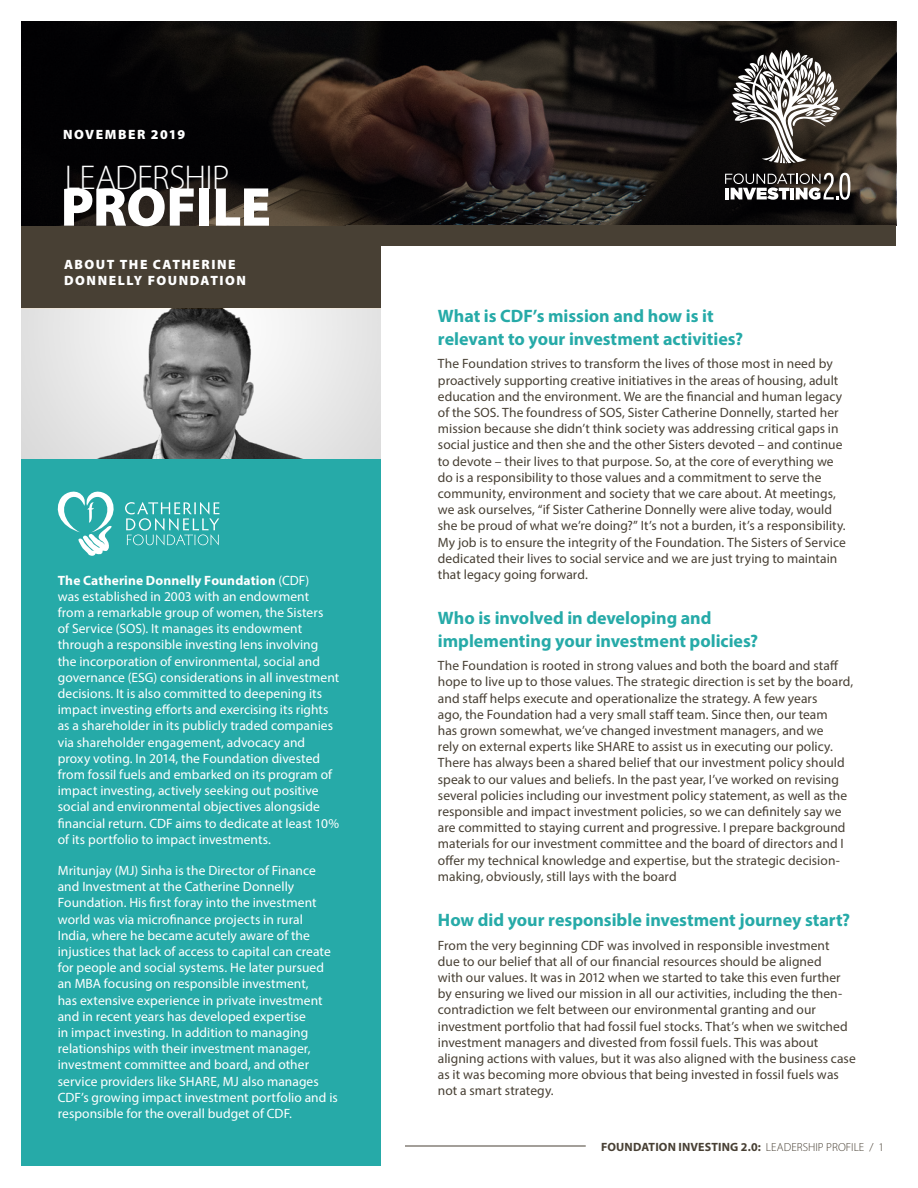
<style>
.page{position:relative;width:918px;height:1188px;background:#fff}
.page>*{position:absolute;margin:0;border:0;box-sizing:border-box;transform-origin:0 0}
.t1{font:900 55.2px "Myriad Pro";letter-spacing:-.015em;color:#fff}
.t2{font:300 34.5px "Myriad Pro";letter-spacing:-.015em;color:#fff}
.t3{font:700 18px/22.5px "Myriad Pro";color:#26aaa8}
.t4{font:13.5px/16.2px "Myriad Pro";letter-spacing:.005em;color:#484034}
.t5{font:13.5px/16.2px "Myriad Pro";letter-spacing:.005em;color:#fff}
.t6{font:900 13.5px/16.2px "Myriad Pro";letter-spacing:.11em;color:#fff}
.t7{font:700 12px "Myriad Pro";letter-spacing:.015em;color:#484034}
.s1{font-weight:700}
.s2{font-weight:300;font-size:11.7px}
</style>
<div class="page">
<div style="left:21px;top:189px;width:360px;height:977px;background:#26aaa8"></div>
<div style="left:22px;top:226px;width:359px;height:83px;background:#484034"></div>
<img style="left:21px;top:309px;width:360px;height:150px">
<svg style="left:57px;top:491px;width:57px;height:65px"></svg>
<svg style="left:125px;top:502px;width:94px;height:43px"></svg>
<img style="left:22px;top:21px;width:874px;height:205px">
<div style="left:346px;top:226px;width:550px;height:20px;background:#484034"></div>
<svg style="left:725px;top:173px;width:125px;height:27px"></svg>
<svg style="left:732px;top:50px;width:108px;height:113px"></svg>
<hr style="left:405px;top:1146px;width:181px;height:1px;background:#484034">
<p class="t6" style="left:63px;top:127px;width:124px">NOVEMBER 2019</p>
<h2 class="t2" style="left:65px;top:158px;width:166px">LEADERSHIP</h2>
<h1 class="t1" style="left:61px;top:176px;width:212px">PROFILE</h1>
<p class="t6" style="left:64px;top:257px;width:183px">ABOUT THE CATHERINE<br>DONNELLY FOUNDATION</p>
<p class="t5" style="left:58px;top:572px;width:283px"><span class="s1">The Catherine Donnelly Foundation</span> (CDF)<br>was established in 2003 with an endowment from a remarkable group of women, the Sisters<br>of Service (SOS). It manages its endowment through a responsible investing lens involving the incorporation of environmental, social and governance (ESG) considerations in all investment decisions. It is also committed to deepening its impact investing efforts and exercising its rights as a shareholder in its publicly traded companies via shareholder engagement, advocacy and proxy voting. In 2014, the Foundation divested from fossil fuels and embarked on its program of impact investing, actively seeking out positive social and environmental objectives alongside financial return. CDF aims to dedicate at least 10% of its portfolio to impact investments.</p>
<p class="t5" style="left:58px;top:862px;width:282px">Mritunjay (MJ) Sinha is the Director of Finance and Investment at the Catherine Donnelly Foundation. His first foray into the investment world was via microfinance projects in rural<br>India, where he became acutely aware of the injustices that lack of access to capital can create for people and social systems. He later pursued an MBA focusing on responsible investment,<br>has extensive experience in private investment and in recent years has developed expertise<br>in impact investing. In addition to managing relationships with their investment manager, investment committee and board, and other service providers like SHARE, MJ also manages CDF’s growing impact investment portfolio and is responsible for the overall budget of CDF.</p>
<h3 class="t3" style="left:438px;top:304px;width:307px">What is CDF’s mission and how is it relevant to your investment activities?</h3>
<p class="t4" style="left:438px;top:356px;width:409px">The Foundation strives to transform the lives of those most in need by proactively supporting creative initiatives in the areas of housing, adult education and the environment. We are the financial and human legacy of the SOS. The foundress of SOS, Sister Catherine Donnelly, started her mission because she didn’t think society was addressing critical gaps in social justice and then she and the other Sisters devoted – and continue to devote – their lives to that purpose. So, at the core of everything we do is a responsibility to those values and a commitment to serve the community, environment and society that we care about. At meetings, we ask ourselves, “if Sister Catherine Donnelly were alive today, would she be proud of what we’re doing?” It’s not a burden, it’s a responsibility.<br>My job is to ensure the integrity of the Foundation. The Sisters of Service dedicated their lives to social service and we are just trying to maintain that legacy going forward.</p>
<h3 class="t3" style="left:438px;top:606px;width:322px">Who is involved in developing and implementing your investment policies?</h3>
<p class="t4" style="left:438px;top:657px;width:417px">The Foundation is rooted in strong values and both the board and staff hope to live up to those values. The strategic direction is set by the board, and staff helps execute and operationalize the strategy. A few years<br>ago, the Foundation had a very small staff team. Since then, our team<br>has grown somewhat, we’ve changed investment managers, and we<br>rely on external experts like SHARE to assist us in executing our policy.<br>There has always been a shared belief that our investment policy should speak to our values and beliefs. In the past year, I’ve worked on revising several policies including our investment policy statement, as well as the responsible and impact investment policies, so we can definitely say we are committed to staying current and progressive. I prepare background materials for our investment committee and the board of directors and I offer my technical knowledge and expertise, but the strategic decision&shy;making, obviously, still lays with the board</p>
<h3 class="t3" style="left:438px;top:908px;width:414px">How did your responsible investment journey start?</h3>
<p class="t4" style="left:438px;top:937px;width:419px">From the very beginning CDF was involved in responsible investment<br>due to our belief that all of our financial resources should be aligned<br>with our values. It was in 2012 when we started to take this even further by ensuring we lived our mission in all our activities, including the then&shy;contradiction we felt between our environmental granting and our investment portfolio that had fossil fuel stocks. That’s when we switched investment managers and divested from fossil fuels. This was about aligning actions with values, but it was also aligned with the business case as it was becoming more obvious that being invested in fossil fuels was not a smart strategy.</p>
<p class="t7" style="left:601px;top:1139px;width:285px">FOUNDATION INVESTING 2.0: <span class="s2">LEADERSHIP PROFILE / 1</span></p>
</div>
